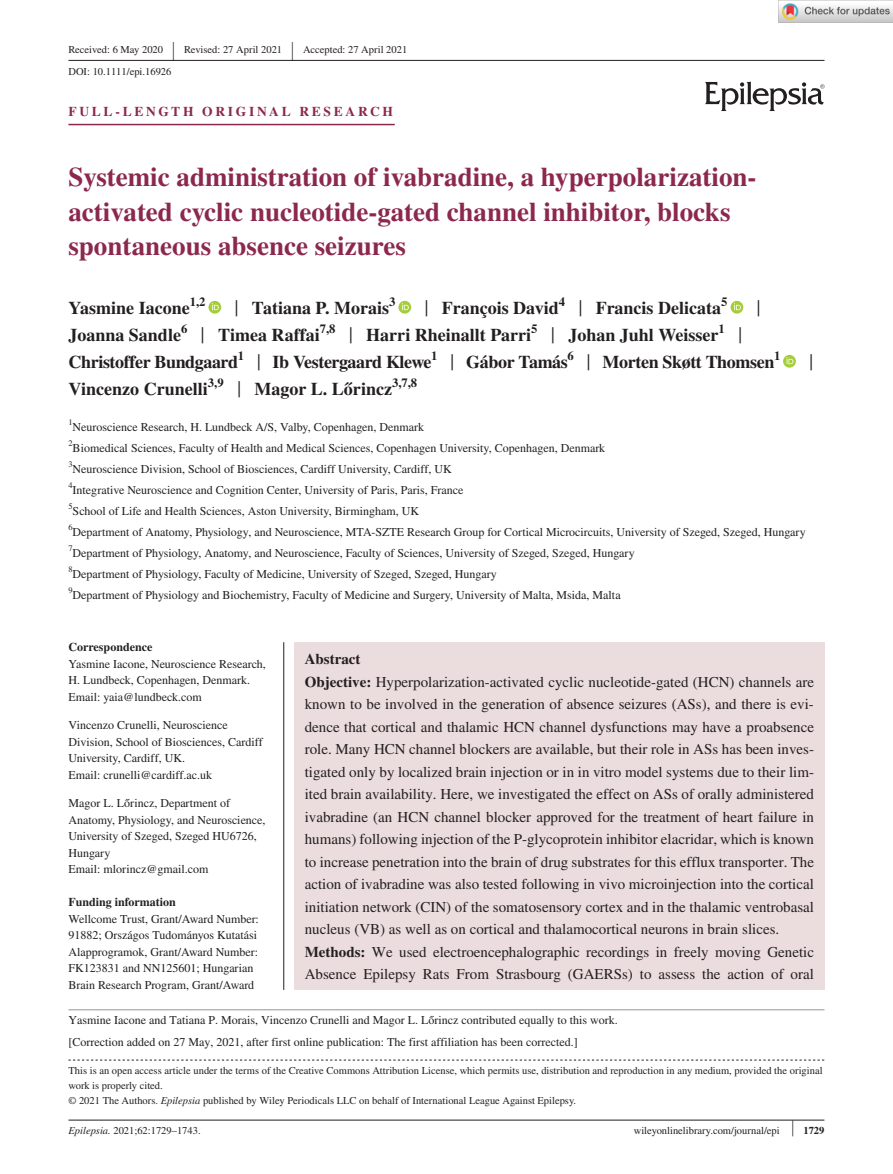
<style>
.page{position:relative;width:893px;height:1174px;background:#fff}
.page>*{position:absolute;margin:0;border:0;box-sizing:border-box;transform-origin:0 0}
.t1{font:700 27px/34.5px "STIX";color:#8c284e}
.t2{font:26.55px "STIX";color:#231f20;scale:.4 1}
.t3{font:23.4px "STIX";color:#231f20;scale:.77 1}
.t4{font:700 18px "STIX";color:#231f20}
.t5{font:700 18px "STIX";letter-spacing:-.02em;color:#231f20}
.t6{font:15px/22.5px "STIX";color:#231f20}
.t7{font:700 13.5px "STIX";letter-spacing:.2em;color:#8c284e}
.t8{font:700 12.6px "STIX";color:#231f20}
.t9{font:12px/16.5px "STIX";color:#231f20}
.t10{font:700 12px "STIX";color:#231f20}
.t11{font:10.5px/15px "STIX";color:#231f20}
.s1{font-weight:400;font-size:23.4px}
.s2{font-weight:700}
.s3{font-style:italic}
.s4{font-size:23.1px}
</style>
<div class="page">
<hr style="left:68px;top:1119px;width:756px;height:1px;background:#231f20">
<svg style="left:705px;top:81px;width:119px;height:30px"></svg>
<hr style="left:68px;top:60px;width:756px;height:1px;background:#231f20">
<hr style="left:68px;top:124px;width:327px;height:1px;background:#8c284e">
<svg style="left:208px;top:301px;width:13px;height:12px"></svg>
<svg style="left:212px;top:303px;width:7px;height:7px"></svg>
<svg style="left:398px;top:301px;width:13px;height:12px"></svg>
<svg style="left:402px;top:303px;width:7px;height:7px"></svg>
<svg style="left:730px;top:301px;width:13px;height:12px"></svg>
<svg style="left:734px;top:303px;width:7px;height:7px"></svg>
<svg style="left:783px;top:355px;width:13px;height:12px"></svg>
<svg style="left:786px;top:357px;width:7px;height:7px"></svg>
<svg style="left:68px;top:1059px;width:756px;height:1px"></svg>
<hr style="left:68px;top:1009px;width:756px;height:1px;background:#939598">
<div style="left:294px;top:642px;width:530px;height:347px;background:#ebdcdd"></div>
<hr style="left:283px;top:642px;width:1px;height:348px;background:#231f20">
<img style="left:779px;top:0;width:114px;height:23px">
<p class="t11" style="left:68px;top:43px;width:96px">Received: 6 May 2020</p>
<h2 class="t2" style="left:173px;top:33px;width:7px">|</h2>
<p class="t11" style="left:184px;top:43px;width:100px">Revised: 27 April 2021</p>
<h2 class="t2" style="left:292px;top:33px;width:7px">|</h2>
<p class="t11" style="left:303px;top:43px;width:106px">Accepted: 27 April 2021</p>
<p class="t11" style="left:68px;top:65px;width:104px">DOI: 10.1111/epi.16926</p>
<p class="t7" style="left:68px;top:103px;width:326px">FULL-LENGTH ORIGINAL RESEARCH</p>
<h1 class="t1" style="left:68px;top:159px;width:690px">Systemic administration of ivabradine, a hyperpolarization&shy;activated cyclic nucleotide-gated channel inhibitor, blocks spontaneous absence seizures</h1>
<h3 class="t4" style="left:68px;top:297px;width:123px">Yasmine Iacone</h3>
<p class="t8" style="left:190px;top:294px;width:17px">1,2</p>
<h3 class="t4" style="left:235px;top:297px;width:156px"><span class="s1">|</span> Tatiana P. Morais</h3>
<p class="t8" style="left:389px;top:294px;width:8px">3</p>
<h3 class="t4" style="left:425px;top:297px;width:298px"><span class="s1">|</span> François David<sup>4</sup> <span class="s1">|</span> Francis Delicata</h3>
<p class="t8" style="left:721px;top:294px;width:8px">5</p>
<h3 class="t3" style="left:757px;top:292px;width:6px">|</h3>
<h3 class="t4" style="left:68px;top:324px;width:651px">Joanna Sandle<sup>6</sup> <span class="s1">|</span> Timea Raffai<sup>7,8</sup> <span class="s1">|</span> Harri Rheinallt Parri<sup>5</sup> <span class="s1">|</span> Johan Juhl Weisser</h3>
<p class="t8" style="left:718px;top:321px;width:25px">1 <span class="s1">|</span></p>
<h3 class="t5" style="left:68px;top:351px;width:707px">Christoffer Bundgaard<sup>1</sup> <span class="s1">|</span> Ib Vestergaard Klewe<sup>1</sup> <span class="s1">|</span> Gábor Tamás<sup>6</sup> <span class="s1">|</span> Morten Skøtt Thomsen</h3>
<p class="t8" style="left:774px;top:348px;width:41px">1 <span class="s1">|</span></p>
<h3 class="t4" style="left:68px;top:378px;width:325px">Vincenzo Crunelli<sup>3,9</sup> <span class="s1">|</span> Magor L. Lőrincz</h3>
<p class="t8" style="left:392px;top:375px;width:27px">3,7,8</p>
<p class="t9" style="left:68px;top:417px;width:739px;line-height:21px"><sup>1</sup>Neuroscience Research, H. Lundbeck A/S, Valby, Copenhagen, Denmark<br><sup>2</sup>Biomedical Sciences, Faculty of Health and Medical Sciences, Copenhagen University, Copenhagen, Denmark<br><sup>3</sup>Neuroscience Division, School of Biosciences, Cardiff University, Cardiff, UK<br><sup>4</sup>Integrative Neuroscience and Cognition Center, University of Paris, Paris, France<br><sup>5</sup>School of Life and Health Sciences, Aston University, Birmingham, UK<br><sup>6</sup>Department of Anatomy, Physiology, and Neuroscience, MTA-SZTE Research Group for Cortical Microcircuits, University of Szeged, Szeged, Hungary <sup>7</sup>Department of Physiology, Anatomy, and Neuroscience, Faculty of Sciences, University of Szeged, Szeged, Hungary<br><sup>8</sup>Department of Physiology, Faculty of Medicine, University of Szeged, Szeged, Hungary<br><sup>9</sup>Department of Physiology and Biochemistry, Faculty of Medicine and Surgery, University of Malta, Msida, Malta</p>
<p class="t10" style="left:68px;top:640px;width:85px">Correspondence</p>
<p class="t9" style="left:68px;top:656px;width:199px">Yasmine Iacone, Neuroscience Research,<br>H. Lundbeck, Copenhagen, Denmark.<br>Email: yaia@lundbeck.com</p>
<p class="t9" style="left:68px;top:718px;width:196px">Vincenzo Crunelli, Neuroscience Division, School of Biosciences, Cardiff University, Cardiff, UK.<br>Email: crunelli@cardiff.ac.uk</p>
<p class="t9" style="left:68px;top:796px;width:199px">Magor L. Lőrincz, Department of<br>Anatomy, Physiology, and Neuroscience,<br>University of Szeged, Szeged HU6726,<br>Hungary<br>Email: mlorincz@gmail.com</p>
<p class="t10" style="left:68px;top:895px;width:109px">Funding information</p>
<p class="t9" style="left:68px;top:911px;width:192px">Wellcome Trust, Grant/Award Number:<br>91882; Országos Tudományos Kutatási Alapprogramok, Grant/Award Number:<br>FK123831 and NN125601; Hungarian Brain Research Program, Grant/Award</p>
<p class="t6" style="left:305px;top:648px;width:511px"><span class="s2">Abstract<br>Objective:</span> Hyperpolarization-activated cyclic nucleotide-gated (HCN) channels are known to be involved in the generation of absence seizures (ASs), and there is evi&shy;dence that cortical and thalamic HCN channel dysfunctions may have a proabsence role. Many HCN channel blockers are available, but their role in ASs has been inves&shy;tigated only by localized brain injection or in in vitro model systems due to their lim&shy;ited brain availability. Here, we investigated the effect on ASs of orally administered ivabradine (an HCN channel blocker approved for the treatment of heart failure in humans) following injection of the P-glycoprotein inhibitor elacridar, which is known to increase penetration into the brain of drug substrates for this efflux transporter. The action of ivabradine was also tested following in vivo microinjection into the cortical initiation network (CIN) of the somatosensory cortex and in the thalamic ventrobasal nucleus (VB) as well as on cortical and thalamocortical neurons in brain slices.<br><span class="s2">Methods:</span> We used electroencephalographic recordings in freely moving Genetic Absence Epilepsy Rats From Strasbourg (GAERSs) to assess the action of oral</p>
<p class="t9" style="left:68px;top:1009px;width:551px;line-height:22.5px">Yasmine Iacone and Tatiana P. Morais, Vincenzo Crunelli and Magor L. Lőrincz contributed equally to this work. [Correction added on 27 May, 2021, after first online publication: The first affiliation has been corrected.]</p>
<p class="t11" style="left:68px;top:1063px;width:756px">This is an open access article under the terms of the Creative Commons Attribution License, which permits use, distribution and reproduction in any medium, provided the original work is properly cited.<br>© 2021 The Authors. <span class="s3">Epilepsia</span> published by Wiley Periodicals LLC on behalf of International League Against Epilepsy.</p>
<p class="t11" style="left:68px;top:1123px;width:134px"><span class="s3">Epilepsia.</span> 2021;62:1729–1743.</p>
<p class="t11" style="left:634px;top:1123px;width:192px">wileyonlinelibrary.com/journal/epi <span class="s4">|</span> <span class="s2">1729</span></p>
</div>
